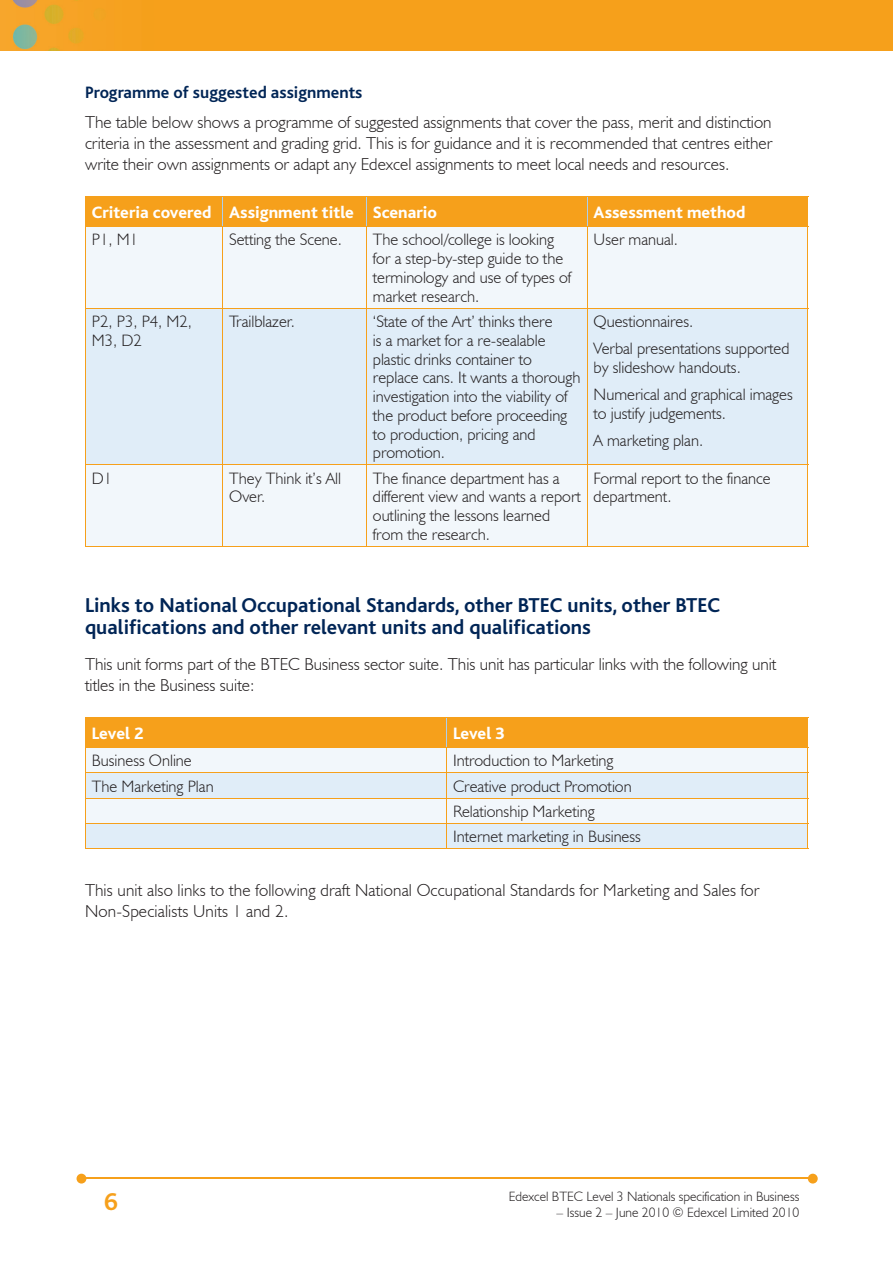
<style>
.page{position:relative;width:893px;height:1263px;background:#fff}
.page>*{position:absolute;margin:0;border:0;box-sizing:border-box;transform-origin:0 0}
.t1{font:700 25.5px "Bliss";color:#f6a01b}
.t2{font:700 21px/22.5px "Bliss";color:#002556}
.t3{font:300 17.25px/21px "Humanist 521 BT";color:#231f20}
.t4{font:800 17.25px "Bliss";color:#fff}
.t5{font:700 17.25px "Bliss";color:#002556}
.t6{font:300 16.5px/18.8px "Humanist 521 BT";color:#231f20}
.t7{font:300 13.5px "Humanist 521 BT";color:#231f20}
</style>
<div class="page">
<img style="left:0;top:0;width:893px;height:51px">
<hr style="left:82px;top:1178px;width:728px;height:1px;background:#f6a01b">
<svg style="left:808px;top:1174px;width:10px;height:9px"></svg>
<svg style="left:77px;top:1174px;width:9px;height:9px"></svg>
<div style="left:86px;top:227px;width:721px;height:319px;background:#f2f7fb"></div>
<div style="left:86px;top:309px;width:721px;height:155px;background:#e0edf8"></div>
<div style="left:85px;top:197px;width:723px;height:29px;background:#f6a01b"></div>
<hr style="left:85px;top:196px;width:138px;height:1px;background:#f6a01b">
<hr style="left:223px;top:196px;width:144px;height:1px;background:#f6a01b">
<hr style="left:367px;top:196px;width:220px;height:1px;background:#f6a01b">
<hr style="left:587px;top:196px;width:221px;height:1px;background:#f6a01b">
<hr style="left:222px;top:227px;width:1px;height:81px;background:#f6a01b">
<hr style="left:366px;top:227px;width:1px;height:81px;background:#f6a01b">
<hr style="left:587px;top:227px;width:1px;height:81px;background:#f6a01b">
<hr style="left:85px;top:227px;width:1px;height:81px;background:#f6a01b">
<hr style="left:807px;top:227px;width:1px;height:81px;background:#f6a01b">
<hr style="left:85px;top:226px;width:138px;height:1px;background:#f6a01b">
<hr style="left:223px;top:226px;width:144px;height:1px;background:#f6a01b">
<hr style="left:367px;top:226px;width:220px;height:1px;background:#f6a01b">
<hr style="left:587px;top:226px;width:221px;height:1px;background:#f6a01b">
<hr style="left:222px;top:308px;width:1px;height:156px;background:#f6a01b">
<hr style="left:366px;top:308px;width:1px;height:156px;background:#f6a01b">
<hr style="left:587px;top:308px;width:1px;height:156px;background:#f6a01b">
<hr style="left:85px;top:308px;width:1px;height:156px;background:#f6a01b">
<hr style="left:807px;top:308px;width:1px;height:156px;background:#f6a01b">
<hr style="left:85px;top:308px;width:138px;height:1px;background:#f6a01b">
<hr style="left:223px;top:308px;width:144px;height:1px;background:#f6a01b">
<hr style="left:367px;top:308px;width:220px;height:1px;background:#f6a01b">
<hr style="left:587px;top:308px;width:221px;height:1px;background:#f6a01b">
<hr style="left:222px;top:465px;width:1px;height:81px;background:#f6a01b">
<hr style="left:366px;top:465px;width:1px;height:81px;background:#f6a01b">
<hr style="left:587px;top:465px;width:1px;height:81px;background:#f6a01b">
<hr style="left:85px;top:546px;width:138px;height:1px;background:#f6a01b">
<hr style="left:223px;top:546px;width:144px;height:1px;background:#f6a01b">
<hr style="left:367px;top:546px;width:220px;height:1px;background:#f6a01b">
<hr style="left:587px;top:546px;width:221px;height:1px;background:#f6a01b">
<hr style="left:85px;top:465px;width:1px;height:81px;background:#f6a01b">
<hr style="left:807px;top:465px;width:1px;height:81px;background:#f6a01b">
<hr style="left:85px;top:464px;width:138px;height:1px;background:#f6a01b">
<hr style="left:223px;top:464px;width:144px;height:1px;background:#f6a01b">
<hr style="left:367px;top:464px;width:220px;height:1px;background:#f6a01b">
<hr style="left:587px;top:464px;width:221px;height:1px;background:#f6a01b">
<hr style="left:85px;top:848px;width:362px;height:1px;background:#f6a01b">
<hr style="left:447px;top:848px;width:361px;height:1px;background:#f6a01b">
<svg style="left:85px;top:717px;width:723px;height:131px"></svg>
<hr style="left:85px;top:823px;width:362px;height:1px;background:#f6a01b">
<hr style="left:447px;top:823px;width:361px;height:1px;background:#f6a01b">
<p class="t5" style="left:85px;top:84px;width:279px">Programme of suggested assignments</p>
<p class="t3" style="left:85px;top:112px;width:689px;text-align:justify">The table below shows a programme of suggested assignments that cover the pass, merit and distinction criteria in the assessment and grading grid. This is for guidance and it is recommended that centres either write their own assignments or adapt any Edexcel assignments to meet local needs and resources.</p>
<p class="t4" style="left:92px;top:203px;width:347px">Criteria covered Assignment title Scenario</p>
<p class="t4" style="left:594px;top:203px;width:153px">Assessment method</p>
<p class="t6" style="left:92px;top:230px;width:48px">P1, M1</p>
<p class="t6" style="left:229px;top:230px;width:114px">Setting the Scene.</p>
<p class="t6" style="left:373px;top:230px;width:200px">The school/college is looking for a step-by-step guide to the terminology and use of types of market research.</p>
<p class="t6" style="left:594px;top:230px;width:86px">User manual.</p>
<p class="t6" style="left:92px;top:312px;width:102px">P2, P3, P4, M2,<br>M3, D2</p>
<p class="t6" style="left:229px;top:312px;width:67px">Trailblazer.</p>
<p class="t6" style="left:373px;top:312px;width:209px">‘State of the Art’ thinks there<br>is a market for a re-sealable plastic drinks container to replace cans. It wants a thorough investigation into the viability of the product before proceeding to production, pricing and promotion.</p>
<p class="t6" style="left:594px;top:307px;width:197px;line-height:27.3px">Questionnaires.<br>Verbal presentations supported</p>
<p class="t6" style="left:594px;top:353px;width:201px;line-height:27.3px">by slideshow handouts.<br>Numerical and graphical images</p>
<p class="t6" style="left:594px;top:399px;width:134px;line-height:27.3px">to justify judgements.<br>A marketing plan.</p>
<p class="t6" style="left:92px;top:468px;width:22px">D1</p>
<p class="t6" style="left:229px;top:468px;width:113px">They Think it’s All<br>Over.</p>
<p class="t6" style="left:373px;top:468px;width:209px">The finance department has a different view and wants a report outlining the lessons learned from the research.</p>
<p class="t6" style="left:594px;top:468px;width:179px">Formal report to the finance department.</p>
<p class="t2" style="left:85px;top:594px;width:637px">Links to National Occupational Standards, other BTEC units, other BTEC qualifications and other relevant units and qualifications</p>
<p class="t3" style="left:85px;top:653px;width:693px">This unit forms part of the BTEC Business sector suite. This unit has particular links with the following unit titles in the Business suite:</p>
<p class="t4" style="left:92px;top:724px;width:53px">Level 2</p>
<p class="t4" style="left:453px;top:724px;width:53px">Level 3</p>
<p class="t6" style="left:92px;top:751px;width:102px">Business Online</p>
<p class="t6" style="left:453px;top:751px;width:162px">Introduction to Marketing</p>
<p class="t6" style="left:92px;top:776px;width:123px">The Marketing Plan</p>
<p class="t6" style="left:453px;top:773px;width:189px;line-height:25.3px">Creative product Promotion<br>Relationship Marketing<br>Internet marketing in Business</p>
<p class="t3" style="left:85px;top:879px;width:676px">This unit also links to the following draft National Occupational Standards for Marketing and Sales for<br>Non-Specialists Units 1 and 2.</p>
<h1 class="t1" style="left:104px;top:1189px;width:15px">6</h1>
<p class="t7" style="left:509px;top:1188px;width:292px">Edexcel BTEC Level 3 Nationals specification in Business</p>
<p class="t7" style="left:557px;top:1204px;width:244px">– Issue 2 – June 2010 © Edexcel Limited 2010</p>
</div>
